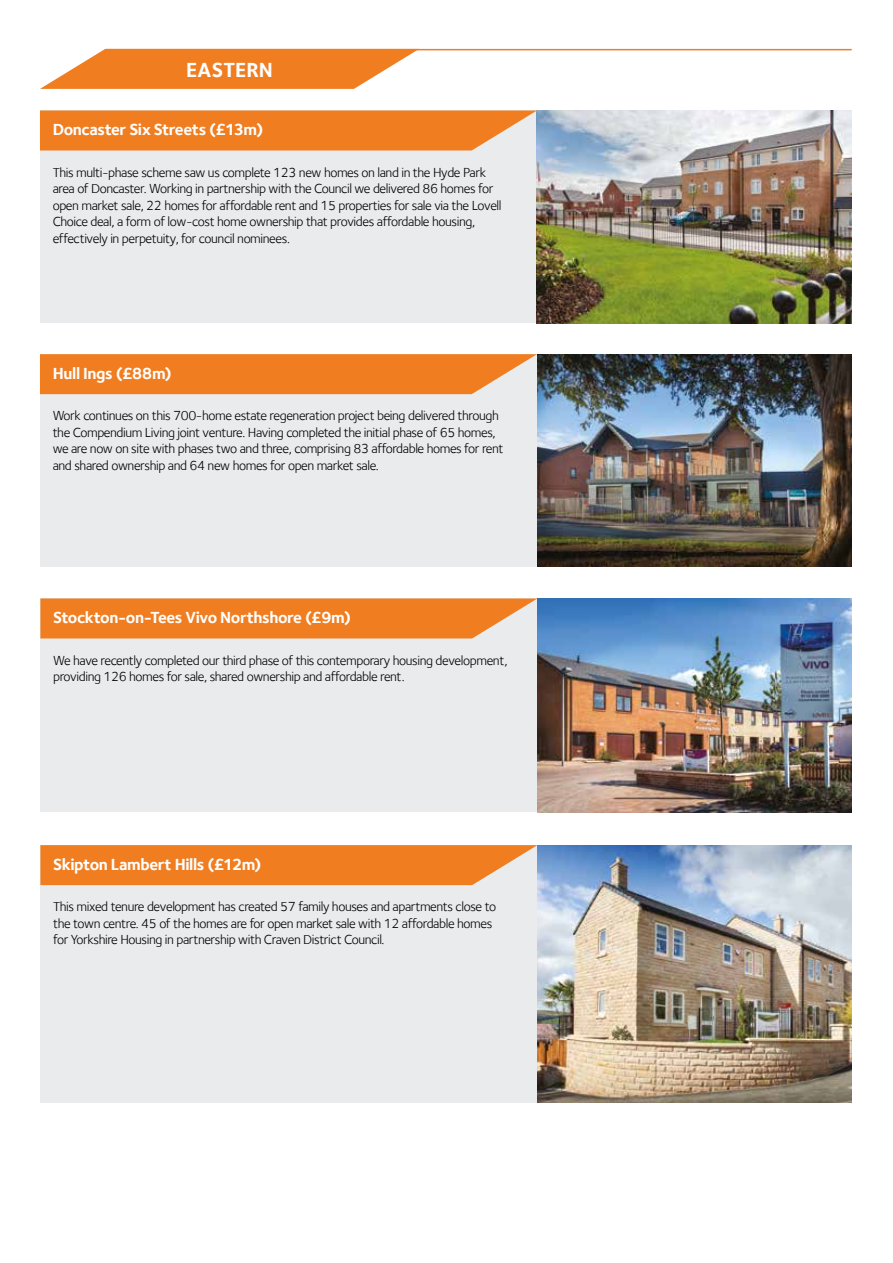
<style>
.page{position:relative;width:893px;height:1263px;background:#fff}
.page>*{position:absolute;margin:0;border:0;box-sizing:border-box;transform-origin:0 0}
.t1{font:700 21px "Foundry Sterling";letter-spacing:.005em;color:#fff}
.t2{font:700 16.5px "Foundry Sterling";letter-spacing:-.025em;color:#fff}
.t3{font:13.5px/16.5px "Foundry Sterling";letter-spacing:-.03em;color:#000}
</style>
<div class="page">
<div style="left:40px;top:110px;width:811px;height:213px;background:#e9ebec"></div>
<img style="left:537px;top:110px;width:314px;height:213px">
<svg style="left:40px;top:110px;width:497px;height:40px;background:#ef8630"></svg>
<div style="left:40px;top:354px;width:811px;height:213px;background:#e9ebec"></div>
<svg style="left:40px;top:354px;width:497px;height:40px;background:#ef852f"></svg>
<svg style="left:40px;top:49px;width:379px;height:40px"></svg>
<hr style="left:106px;top:49px;width:746px;height:1px;background:#f07e21">
<div style="left:40px;top:598px;width:812px;height:214px;background:#e9ebec"></div>
<img style="left:537px;top:598px;width:315px;height:214px">
<svg style="left:40px;top:598px;width:497px;height:40px;background:#ef8630"></svg>
<div style="left:40px;top:845px;width:812px;height:258px;background:#e9ebec"></div>
<img style="left:537px;top:845px;width:315px;height:258px">
<svg style="left:40px;top:845px;width:497px;height:40px;background:#ef852e"></svg>
<img style="left:537px;top:354px;width:314px;height:213px">
<h1 class="t1" style="left:186px;top:57px;width:88px">EASTERN</h1>
<p class="t2" style="left:53px;top:120px;width:212px">Doncaster Six Streets (£13m)</p>
<p class="t3" style="left:53px;top:164px;width:450px">This multi-phase scheme saw us complete 123 new homes on land in the Hyde Park area of Doncaster. Working in partnership with the Council we delivered 86 homes for open market sale, 22 homes for affordable rent and 15 properties for sale via the Lovell Choice deal, a form of low-cost home ownership that provides affordable housing, effectively in perpetuity, for council nominees.</p>
<p class="t2" style="left:53px;top:363px;width:121px">Hull Ings (£88m)</p>
<p class="t3" style="left:53px;top:407px;width:452px">Work continues on this 700-home estate regeneration project being delivered through the Compendium Living joint venture. Having completed the initial phase of 65 homes, we are now on site with phases two and three, comprising 83 affordable homes for rent and shared ownership and 64 new homes for open market sale.</p>
<p class="t2" style="left:53px;top:608px;width:299px">Stockton-on-Tees Vivo Northshore (£9m)</p>
<p class="t3" style="left:53px;top:652px;width:456px">We have recently completed our third phase of this contemporary housing development, providing 126 homes for sale, shared ownership and affordable rent.</p>
<p class="t2" style="left:53px;top:854px;width:210px">Skipton Lambert Hills (£12m)</p>
<p class="t3" style="left:53px;top:898px;width:444px">This mixed tenure development has created 57 family houses and apartments close to the town centre. 45 of the homes are for open market sale with 12 affordable homes for Yorkshire Housing in partnership with Craven District Council.</p>
</div>
